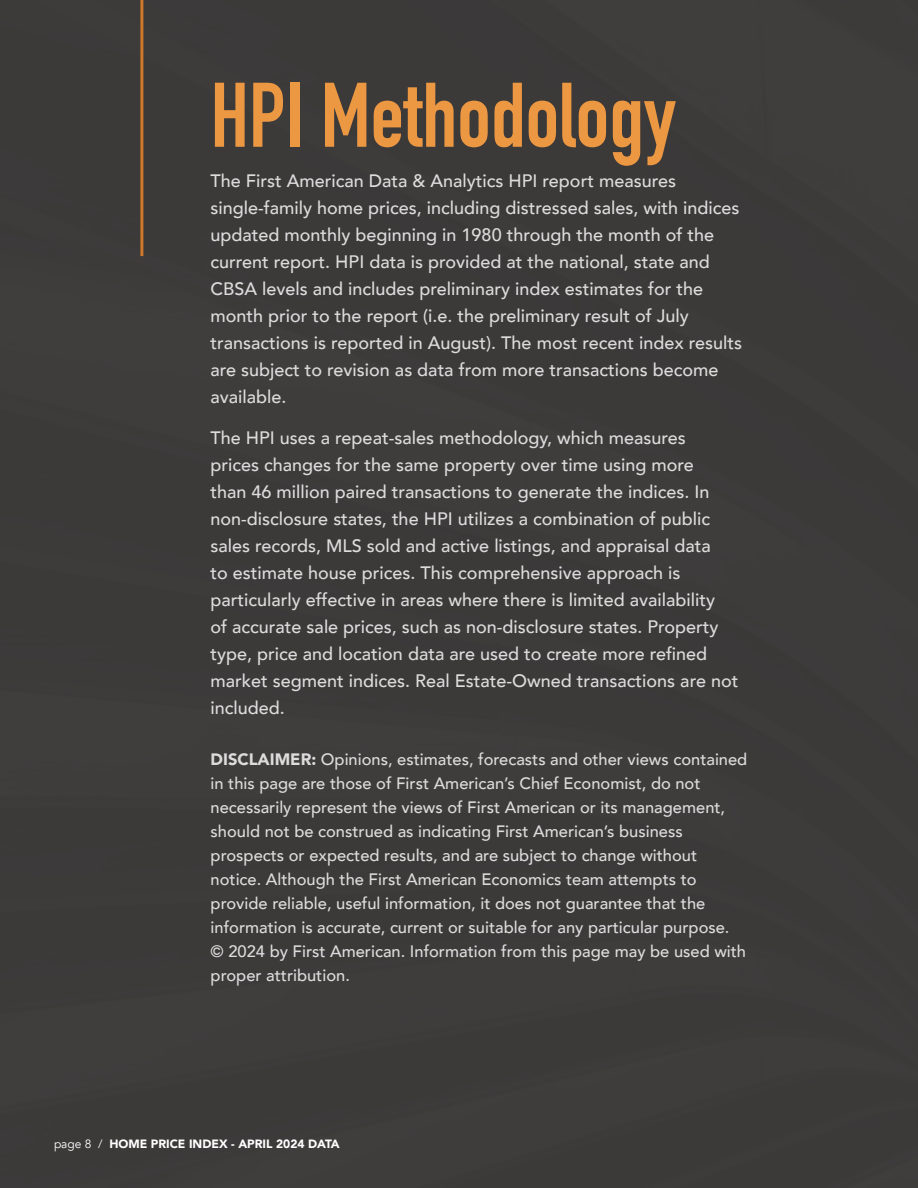
<style>
.page{position:relative;width:918px;height:1188px;background:#3c3a3a}
.page>*{position:absolute;margin:0;border:0;box-sizing:border-box;transform-origin:0 0}
.t1{font:700 90px "DIN Condensed";color:#ec9742}
.t2{font:500 18px/27px "Avenir";color:#dddcdc}
.t3{font:500 16.5px/24px "Avenir";color:#dddcdc}
.t4{font:900 12px "Avenir";color:#fff}
.s1{font-weight:900}
.s2{font-weight:400}
</style>
<div class="page">
<hr style="left:140px;top:0;width:3px;height:256px;background:#ce7829">
<h1 class="t1" style="left:211px;top:55px;width:467px">HPI Methodology</h1>
<p class="t2" style="left:211px;top:167px;width:533px">The First American Data &amp; Analytics HPI report measures single-family home prices, including distressed sales, with indices updated monthly beginning in 1980 through the month of the current report. HPI data is provided at the national, state and CBSA levels and includes preliminary index estimates for the month prior to the report (i.e. the preliminary result of July transactions is reported in August). The most recent index results are subject to revision as data from more transactions become available.</p>
<p class="t2" style="left:211px;top:423px;width:529px">The HPI uses a repeat-sales methodology, which measures prices changes for the same property over time using more<br>than 46 million paired transactions to generate the indices. In non-disclosure states, the HPI utilizes a combination of public sales records, MLS sold and active listings, and appraisal data<br>to estimate house prices. This comprehensive approach is particularly effective in areas where there is limited availability<br>of accurate sale prices, such as non-disclosure states. Property type, price and location data are used to create more refined market segment indices. Real Estate-Owned transactions are not included.</p>
<p class="t3" style="left:211px;top:746px;width:538px"><span class="s1">DISCLAIMER:</span> Opinions, estimates, forecasts and other views contained in this page are those of First American’s Chief Economist, do not necessarily represent the views of First American or its management, should not be construed as indicating First American’s business prospects or expected results, and are subject to change without notice. Although the First American Economics team attempts to provide reliable, useful information, it does not guarantee that the information is accurate, current or suitable for any particular purpose.<br>© 2024 by First American. Information from this page may be used with proper attribution.</p>
<p class="t4" style="left:54px;top:1133px;width:287px"><span class="s2">page 8 /</span> HOME PRICE INDEX - APRIL 2024 DATA</p>
</div>
